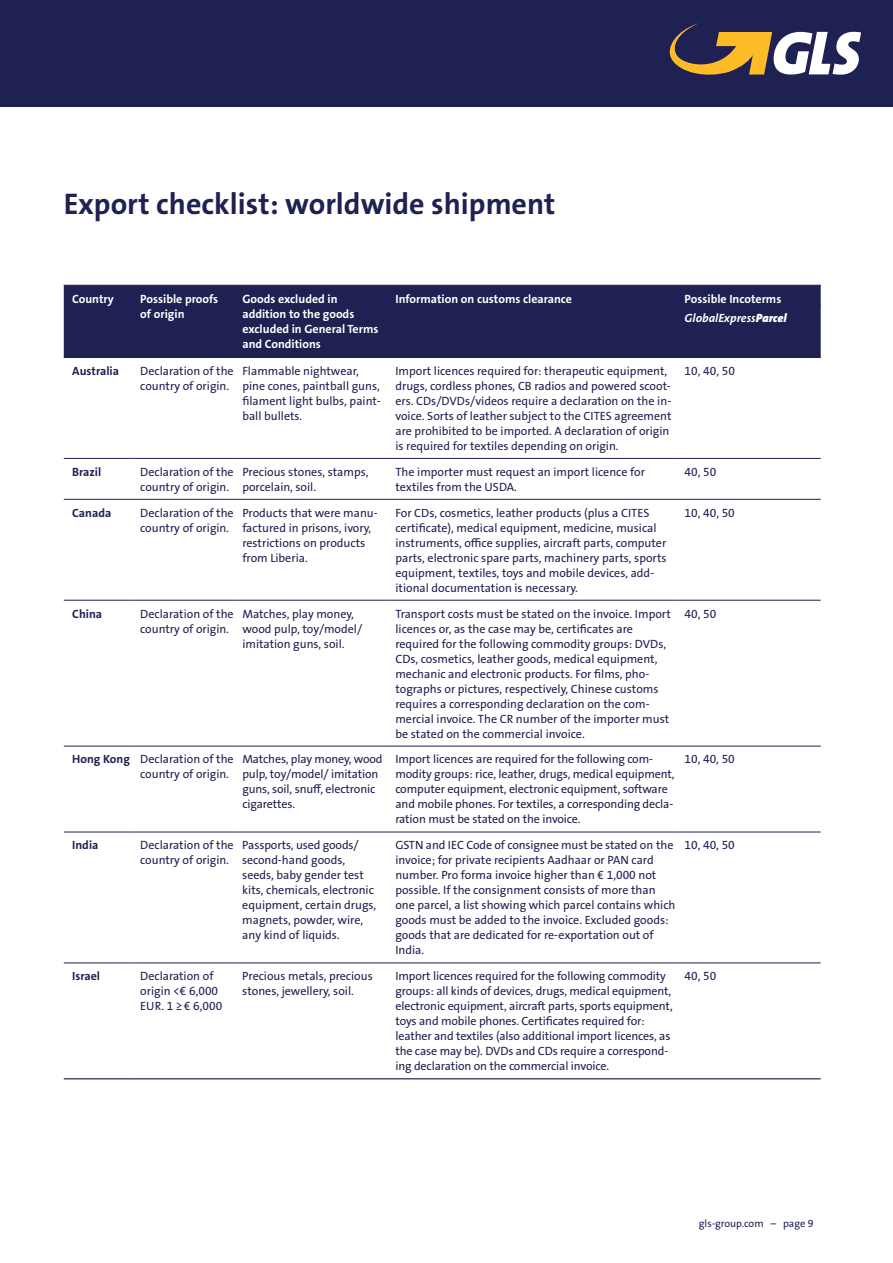
<style>
.page{position:relative;width:893px;height:1263px;background:#fff}
.page>*{position:absolute;margin:0;border:0;box-sizing:border-box;transform-origin:0 0}
.t1{font:700 30px "The Sans GLS";color:#1e2151}
.t2{font:12px/15px "The Sans GLS";color:#1e2151}
.t3{font:700 12px/15px "The Sans GLS";color:#fff}
.t4{font:700 12px "The Sans GLS";color:#1e2151}
.t5{font:10.5px "The Sans GLS";color:#1e2151}
.s1{font-style:italic}
.s2{font-weight:900;font-style:italic}
.s3{font-weight:700}
</style>
<div class="page">
<div style="left:0;top:0;width:893px;height:106px;background:#1e2151"></div>
<svg style="left:670px;top:23px;width:191px;height:52px"></svg>
<div style="left:64px;top:286px;width:757px;height:71px;background:#1e2151"></div>
<hr style="left:64px;top:285px;width:68px;height:1px;background:#1e2151">
<hr style="left:132px;top:285px;width:102px;height:1px;background:#1e2151">
<hr style="left:234px;top:285px;width:153px;height:1px;background:#1e2151">
<hr style="left:387px;top:285px;width:289px;height:1px;background:#1e2151">
<hr style="left:676px;top:285px;width:145px;height:1px;background:#1e2151">
<hr style="left:676px;top:305px;width:145px;height:1px;background:#1e2151">
<hr style="left:64px;top:458px;width:68px;height:1px;background:#1e2151">
<hr style="left:132px;top:458px;width:102px;height:1px;background:#1e2151">
<hr style="left:234px;top:458px;width:153px;height:1px;background:#1e2151">
<hr style="left:387px;top:458px;width:289px;height:1px;background:#1e2151">
<hr style="left:676px;top:458px;width:145px;height:1px;background:#1e2151">
<hr style="left:64px;top:499px;width:68px;height:1px;background:#1e2151">
<hr style="left:132px;top:499px;width:102px;height:1px;background:#1e2151">
<hr style="left:234px;top:499px;width:153px;height:1px;background:#1e2151">
<hr style="left:387px;top:499px;width:289px;height:1px;background:#1e2151">
<hr style="left:676px;top:499px;width:145px;height:1px;background:#1e2151">
<hr style="left:64px;top:600px;width:68px;height:1px;background:#1e2151">
<hr style="left:132px;top:600px;width:102px;height:1px;background:#1e2151">
<hr style="left:234px;top:600px;width:153px;height:1px;background:#1e2151">
<hr style="left:387px;top:600px;width:289px;height:1px;background:#1e2151">
<hr style="left:676px;top:600px;width:145px;height:1px;background:#1e2151">
<hr style="left:64px;top:746px;width:68px;height:1px;background:#1e2151">
<hr style="left:132px;top:746px;width:102px;height:1px;background:#1e2151">
<hr style="left:234px;top:746px;width:153px;height:1px;background:#1e2151">
<hr style="left:387px;top:746px;width:289px;height:1px;background:#1e2151">
<hr style="left:676px;top:746px;width:145px;height:1px;background:#1e2151">
<hr style="left:64px;top:832px;width:68px;height:1px;background:#1e2151">
<hr style="left:132px;top:832px;width:102px;height:1px;background:#1e2151">
<hr style="left:234px;top:832px;width:153px;height:1px;background:#1e2151">
<hr style="left:387px;top:832px;width:289px;height:1px;background:#1e2151">
<hr style="left:676px;top:832px;width:145px;height:1px;background:#1e2151">
<hr style="left:64px;top:962px;width:68px;height:1px;background:#1e2151">
<hr style="left:132px;top:962px;width:102px;height:1px;background:#1e2151">
<hr style="left:234px;top:962px;width:153px;height:1px;background:#1e2151">
<hr style="left:387px;top:962px;width:289px;height:1px;background:#1e2151">
<hr style="left:676px;top:962px;width:145px;height:1px;background:#1e2151">
<hr style="left:64px;top:357px;width:68px;height:1px;background:#1e2151">
<hr style="left:132px;top:357px;width:102px;height:1px;background:#1e2151">
<hr style="left:234px;top:357px;width:153px;height:1px;background:#1e2151">
<hr style="left:387px;top:357px;width:289px;height:1px;background:#1e2151">
<hr style="left:676px;top:357px;width:145px;height:1px;background:#1e2151">
<hr style="left:64px;top:1078px;width:68px;height:1px;background:#1e2151">
<hr style="left:132px;top:1078px;width:102px;height:1px;background:#1e2151">
<hr style="left:234px;top:1078px;width:153px;height:1px;background:#1e2151">
<hr style="left:387px;top:1078px;width:289px;height:1px;background:#1e2151">
<hr style="left:676px;top:1078px;width:145px;height:1px;background:#1e2151">
<h1 class="t1" style="left:64px;top:184px;width:493px">Export checklist: worldwide shipment</h1>
<p class="t3" style="left:72px;top:291px;width:43px">Country</p>
<p class="t3" style="left:140px;top:291px;width:79px">Possible proofs of origin</p>
<p class="t3" style="left:242px;top:291px;width:138px">Goods excluded in addition to the goods excluded in General Terms and Conditions</p>
<p class="t3" style="left:395px;top:291px;width:178px">Information on customs clearance</p>
<p class="t3" style="left:685px;top:289px;width:104px;line-height:19.8px">Possible Incoterms<br><span class="s1">GlobalExpress</span><span class="s2">Parcel</span></p>
<p class="t4" style="left:72px;top:363px;width:48px">Australia</p>
<p class="t2" style="left:140px;top:363px;width:95px">Declaration of the country of origin.</p>
<p class="t2" style="left:242px;top:363px;width:140px">Flammable nightwear, pine cones, paintball guns, filament light bulbs, paint&shy;ball bullets.</p>
<p class="t2" style="left:395px;top:363px;width:278px">Import licences required for: therapeutic equipment, drugs, cordless phones, CB radios and powered scoot&shy;ers. CDs/DVDs/videos require a declaration on the in&shy;voice. Sorts of leather subject to the CITES agreement are prohibited to be imported. A declaration of origin is required for textiles depending on origin.</p>
<p class="t2" style="left:685px;top:363px;width:52px">10, 40, 50</p>
<p class="t4" style="left:72px;top:464px;width:31px">Brazil</p>
<p class="t2" style="left:140px;top:464px;width:95px">Declaration of the country of origin.</p>
<p class="t2" style="left:242px;top:464px;width:128px">Precious stones, stamps, porcelain, soil.</p>
<p class="t2" style="left:395px;top:464px;width:251px">The importer must request an import licence for textiles from the USDA.</p>
<p class="t2" style="left:685px;top:464px;width:33px">40, 50</p>
<p class="t4" style="left:72px;top:505px;width:41px">Canada</p>
<p class="t2" style="left:140px;top:505px;width:95px">Declaration of the country of origin.</p>
<p class="t2" style="left:242px;top:505px;width:137px">Products that were manu&shy;factured in prisons, ivory, restrictions on products from Liberia.</p>
<p class="t2" style="left:395px;top:505px;width:273px">For CDs, cosmetics, leather products (plus a CITES certificate), medical equipment, medicine, musical instruments, office supplies, aircraft parts, computer parts, electronic spare parts, machinery parts, sports equipment, textiles, toys and mobile devices, add&shy;itional documentation is necessary.</p>
<p class="t2" style="left:685px;top:505px;width:52px">10, 40, 50</p>
<p class="t4" style="left:72px;top:606px;width:31px">China</p>
<p class="t2" style="left:140px;top:606px;width:95px">Declaration of the country of origin.</p>
<p class="t2" style="left:242px;top:606px;width:121px">Matches, play money, wood pulp, toy/model/ imitation guns, soil.</p>
<p class="t2" style="left:395px;top:606px;width:277px">Transport costs must be stated on the invoice. Import licences or, as the case may be, certificates are required for the following commodity groups: DVDs, CDs, cosmetics, leather goods, medical equipment, mechanic and electronic products. For films, pho&shy;tographs or pictures, respectively, Chinese customs requires a corresponding declaration on the com&shy;mercial invoice. The CR number of the importer must be stated on the commercial invoice.</p>
<p class="t2" style="left:685px;top:606px;width:33px">40, 50</p>
<p class="t2" style="left:140px;top:752px;width:95px;text-indent:-68px"><span class="s3">Hong Kong</span> Declaration of the country of origin.</p>
<p class="t2" style="left:242px;top:752px;width:142px">Matches, play money, wood pulp, toy/model/ imitation guns, soil, snuff, electronic cigarettes.</p>
<p class="t2" style="left:395px;top:752px;width:281px">Import licences are required for the following com&shy;modity groups: rice, leather, drugs, medical equipment, computer equipment, electronic equipment, software and mobile phones. For textiles, a corresponding decla&shy;ration must be stated on the invoice.</p>
<p class="t2" style="left:685px;top:752px;width:52px">10, 40, 50</p>
<p class="t4" style="left:72px;top:838px;width:28px">India</p>
<p class="t2" style="left:140px;top:838px;width:95px">Declaration of the country of origin.</p>
<p class="t2" style="left:242px;top:838px;width:135px">Passports, used goods/ second-hand goods, seeds, baby gender test kits, chemicals, electronic equipment, certain drugs, magnets, powder, wire, any kind of liquids.</p>
<p class="t2" style="left:395px;top:838px;width:282px">GSTN and IEC Code of consignee must be stated on the invoice; for private recipients Aadhaar or PAN card number. Pro forma invoice higher than € 1,000 not possible. If the consignment consists of more than one parcel, a list showing which parcel contains which goods must be added to the invoice. Excluded goods: goods that are dedicated for re-exportation out of India.</p>
<p class="t2" style="left:684px;top:838px;width:52px">10, 40, 50</p>
<p class="t4" style="left:72px;top:968px;width:29px">Israel</p>
<p class="t2" style="left:140px;top:969px;width:84px">Declaration of origin &lt;€ 6,000<br>EUR. 1 ≥€ 6,000</p>
<p class="t2" style="left:242px;top:969px;width:132px">Precious metals, precious stones, jewellery, soil.</p>
<p class="t2" style="left:395px;top:969px;width:279px">Import licences required for the following commodity groups: all kinds of devices, drugs, medical equipment, electronic equipment, aircraft parts, sports equipment, toys and mobile phones. Certificates required for: leather and textiles (also additional import licences, as the case may be). DVDs and CDs require a correspond&shy;ing declaration on the commercial invoice.</p>
<p class="t2" style="left:684px;top:969px;width:33px">40, 50</p>
<p class="t5" style="left:699px;top:1216px;width:116px">gls-group.com – page 9</p>
</div>
